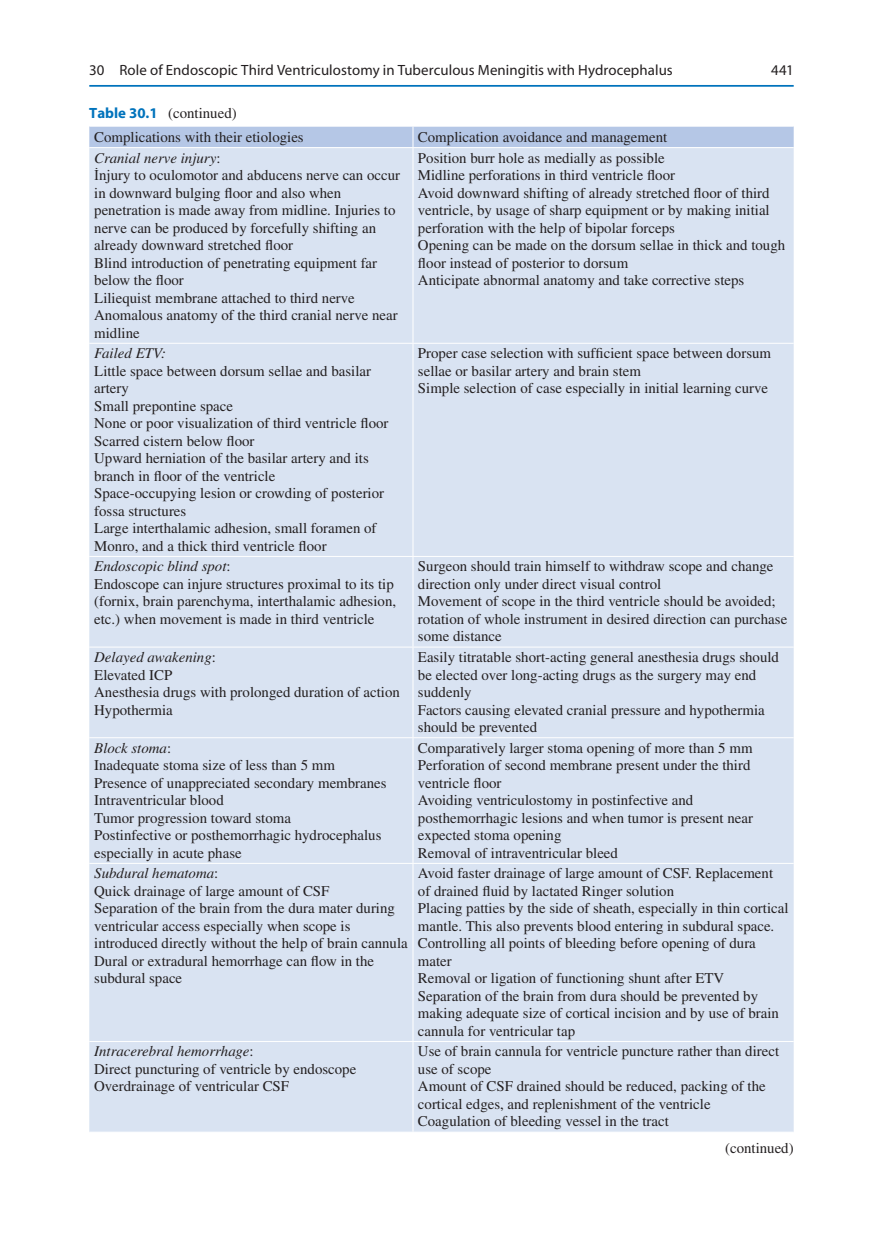
<style>
.page{position:relative;width:883px;height:1260px;background:#fff}
.page>*{position:absolute;margin:0;border:0;box-sizing:border-box;transform-origin:0 0}
.t1{font:14.88px/17.5px "Qrtvym Times";color:#231f20}
.t2{font:italic 14.88px "Hjycvb Times";color:#231f20}
.t3{font:14.88px "Qsyxyk Myriad";letter-spacing:.005em;color:#231f20}
.t4{font:14.88px "Pvyptw Myriad";color:#231f20}
.s1{font-family:"Qjpvvf Myriad";font-weight:700;color:#0073bc}
.s2{font-family:"Qrtvym Times";font-style:normal}
.s3{font-family:"Thlhpb Times New Roman"}
</style>
<div class="page">
<div style="left:89px;top:148px;width:705px;height:984px;background:#d9e3f2"></div>
<svg style="left:89px;top:126px;width:705px;height:22px;background:#b9cae7"></svg>
<hr style="left:413px;top:147px;width:381px;height:1px;background:#fff">
<hr style="left:413px;top:148px;width:1px;height:195px;background:#fff">
<hr style="left:89px;top:343px;width:324px;height:1px;background:#fff">
<hr style="left:413px;top:343px;width:381px;height:1px;background:#fff">
<hr style="left:413px;top:344px;width:1px;height:212px;background:#fff">
<hr style="left:89px;top:556px;width:324px;height:1px;background:#fff">
<hr style="left:413px;top:556px;width:381px;height:1px;background:#fff">
<hr style="left:413px;top:557px;width:1px;height:90px;background:#fff">
<hr style="left:89px;top:647px;width:324px;height:1px;background:#fff">
<hr style="left:413px;top:647px;width:381px;height:1px;background:#fff">
<hr style="left:413px;top:648px;width:1px;height:89px;background:#fff">
<hr style="left:89px;top:737px;width:324px;height:1px;background:#fff">
<hr style="left:413px;top:737px;width:381px;height:1px;background:#fff">
<hr style="left:413px;top:738px;width:1px;height:125px;background:#fff">
<hr style="left:89px;top:863px;width:324px;height:1px;background:#fff">
<hr style="left:413px;top:863px;width:381px;height:1px;background:#fff">
<hr style="left:413px;top:864px;width:1px;height:177px;background:#fff">
<hr style="left:89px;top:1041px;width:324px;height:1px;background:#fff">
<hr style="left:413px;top:1041px;width:381px;height:1px;background:#fff">
<hr style="left:413px;top:1042px;width:1px;height:90px;background:#fff">
<hr style="left:89px;top:85px;width:705px;height:2px;background:#0073bc">
<p class="t3" style="left:89px;top:63px;width:585px">30 Role of Endoscopic Third Ventriculostomy in Tuberculous Meningitis with Hydrocephalus</p>
<p class="t1" style="left:89px;top:104px;width:149px"><span class="s1">Table 30.1</span> (continued)</p>
<p class="t4" style="left:771px;top:63px;width:24px">441</p>
<p class="t1" style="left:94px;top:128px;width:211px">Complications with their etiologies</p>
<p class="t1" style="left:418px;top:128px;width:251px">Complication avoidance and management</p>
<p class="t2" style="left:94px;top:150px;width:128px">Cranial nerve injury<span class="s2">:</span></p>
<p class="t1" style="left:94px;top:167px;width:307px"><span class="s3">İ</span>njury to oculomotor and abducens nerve can occur in downward bulging floor and also when penetration is made away from midline. Injuries to nerve can be produced by forcefully shifting an already downward stretched floor<br>Blind introduction of penetrating equipment far below the floor<br>Liliequist membrane attached to third nerve Anomalous anatomy of the third cranial nerve near midline</p>
<p class="t1" style="left:418px;top:149px;width:369px">Position burr hole as medially as possible<br>Midline perforations in third ventricle floor<br>Avoid downward shifting of already stretched floor of third ventricle, by usage of sharp equipment or by making initial perforation with the help of bipolar forceps<br>Opening can be made on the dorsum sellae in thick and tough floor instead of posterior to dorsum<br>Anticipate abnormal anatomy and take corrective steps</p>
<p class="t2" style="left:94px;top:345px;width:73px">Failed ETV:</p>
<p class="t1" style="left:94px;top:362px;width:296px">Little space between dorsum sellae and basilar artery<br>Small prepontine space<br>None or poor visualization of third ventricle floor Scarred cistern below floor<br>Upward herniation of the basilar artery and its branch in floor of the ventricle<br>Space-occupying lesion or crowding of posterior fossa structures<br>Large interthalamic adhesion, small foramen of Monro, and a thick third ventricle floor</p>
<p class="t2" style="left:94px;top:558px;width:138px">Endoscopic blind spot<span class="s2">:</span></p>
<p class="t1" style="left:94px;top:575px;width:303px">Endoscope can injure structures proximal to its tip (fornix, brain parenchyma, interthalamic adhesion, etc.) when movement is made in third ventricle</p>
<p class="t2" style="left:94px;top:649px;width:123px">Delayed awakening<span class="s2">:</span></p>
<p class="t1" style="left:94px;top:666px;width:307px">Elevated ICP<br>Anesthesia drugs with prolonged duration of action<br>Hypothermia</p>
<p class="t2" style="left:94px;top:740px;width:78px">Block stoma<span class="s2">:</span></p>
<p class="t1" style="left:94px;top:756px;width:294px">Inadequate stoma size of less than 5 mm Presence of unappreciated secondary membranes Intraventricular blood<br>Tumor progression toward stoma<br>Postinfective or posthemorrhagic hydrocephalus especially in acute phase</p>
<p class="t2" style="left:94px;top:865px;width:126px">Subdural hematoma<span class="s2">:</span></p>
<p class="t1" style="left:94px;top:882px;width:315px">Quick drainage of large amount of CSF<br>Separation of the brain from the dura mater during ventricular access especially when scope is introduced directly without the help of brain cannula Dural or extradural hemorrhage can flow in the subdural space</p>
<p class="t2" style="left:94px;top:1043px;width:161px">Intracerebral hemorrhage<span class="s2">:</span></p>
<p class="t1" style="left:94px;top:1060px;width:264px">Direct puncturing of ventricle by endoscope<br>Overdrainage of ventricular CSF</p>
<p class="t1" style="left:418px;top:344px;width:355px">Proper case selection with sufficient space between dorsum sellae or basilar artery and brain stem<br>Simple selection of case especially in initial learning curve</p>
<p class="t1" style="left:418px;top:558px;width:371px">Surgeon should train himself to withdraw scope and change direction only under direct visual control<br>Movement of scope in the third ventricle should be avoided; rotation of whole instrument in desired direction can purchase some distance</p>
<p class="t1" style="left:418px;top:648px;width:363px">Easily titratable short-acting general anesthesia drugs should be elected over long-acting drugs as the surgery may end suddenly<br>Factors causing elevated cranial pressure and hypothermia should be prevented</p>
<p class="t1" style="left:418px;top:739px;width:337px">Comparatively larger stoma opening of more than 5 mm Perforation of second membrane present under the third ventricle floor<br>Avoiding ventriculostomy in postinfective and posthemorrhagic lesions and when tumor is present near expected stoma opening<br>Removal of intraventricular bleed</p>
<p class="t1" style="left:418px;top:864px;width:372px">Avoid faster drainage of large amount of CSF. Replacement of drained fluid by lactated Ringer solution<br>Placing patties by the side of sheath, especially in thin cortical mantle. This also prevents blood entering in subdural space.<br>Controlling all points of bleeding before opening of dura mater<br>Removal or ligation of functioning shunt after ETV Separation of the brain from dura should be prevented by making adequate size of cortical incision and by use of brain cannula for ventricular tap</p>
<p class="t1" style="left:418px;top:1042px;width:363px">Use of brain cannula for ventricle puncture rather than direct use of scope<br>Amount of CSF drained should be reduced, packing of the cortical edges, and replenishment of the ventricle Coagulation of bleeding vessel in the tract</p>
<p class="t1" style="left:725px;top:1140px;width:70px">(continued)</p>
</div>
